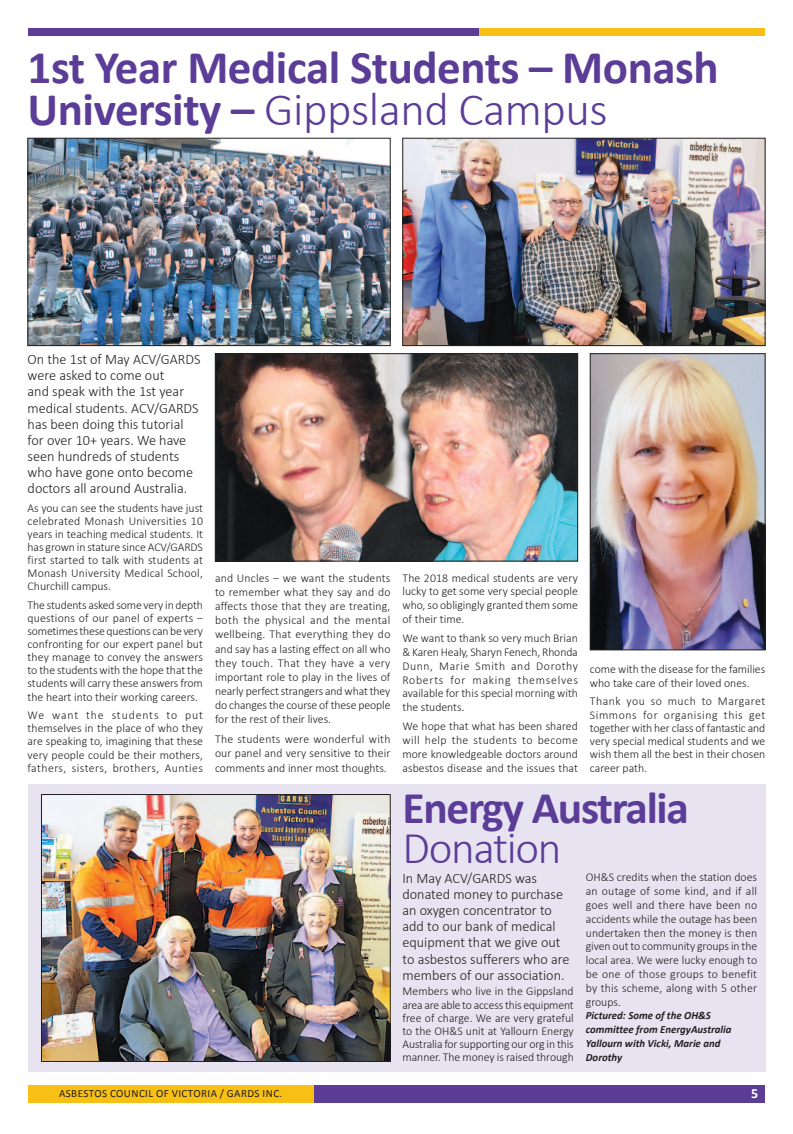
<style>
.page{position:relative;width:793px;height:1134px;background:#fff}
.page>*{position:absolute;margin:0;border:0;box-sizing:border-box;transform-origin:0 0}
.CalibriHeading{font:700 47px/42px "Calibri";letter-spacing:-.01em;color:#5b3d98}
.CalibriHeading-2{font:700 45.5px/40px "Calibri";letter-spacing:-.03em;color:#5b3d98}
.New_Intro{font:300 14.5px/16.1px "Calibri";color:#231f20}
.XX_Default_Paragraph{font:700 14px "Calibri";color:#fff}
.NewBody{font:300 12px/13.1px "Calibri";color:#231f20;text-align:justify}
.New_Caption{font:italic 700 11px/13.8px "Calibri";color:#231f20}
.XX_Default_Paragraph-2{font:11px "Calibri";letter-spacing:.04em;color:#231f20}
.s1{font-weight:300}
</style>
<div class="page">
<div style="left:28px;top:28px;width:451px;height:8px;background:#5b3d98"></div>
<div style="left:479px;top:28px;width:286px;height:8px;background:#f8bf14"></div>
<div style="left:313px;top:1086px;width:452px;height:17px;background:#5b3d98"></div>
<div style="left:28px;top:1086px;width:285px;height:17px;background:#f8bf14"></div>
<div style="left:28px;top:784px;width:737px;height:287px;background:#e7e3f1"></div>
<img style="left:43px;top:796px;width:345px;height:264px">
<div style="left:41px;top:794px;width:349px;height:268px;border:1px solid #231f20"></div>
<img style="left:30px;top:140px;width:358px;height:204px">
<div style="left:28px;top:138px;width:362px;height:208px;border:1px solid #231f20"></div>
<img style="left:404px;top:140px;width:359px;height:204px">
<div style="left:402px;top:138px;width:363px;height:208px;border:1px solid #231f20"></div>
<img style="left:217px;top:355px;width:358px;height:204px">
<div style="left:215px;top:353px;width:362px;height:208px;border:1px solid #231f20"></div>
<img style="left:591px;top:355px;width:172px;height:293px">
<div style="left:589px;top:353px;width:176px;height:297px;border:1px solid #231f20"></div>
<p class="CalibriHeading" style="left:28px;top:46px;width:692px">1st Year Medical Students – Monash<br>University – <span class="s1">Gippsland Campus</span></p>
<p class="New_Intro" style="left:28px;top:351px;width:174px">On the 1st of May ACV/GARDS were asked to come out<br>and speak with the 1st year medical students. ACV/GARDS has been doing this tutorial for over 10+ years. We have seen hundreds of students who have gone onto become doctors all around Australia.</p>
<p class="NewBody" style="left:28px;top:501px;width:177px">As you can see the students have just celebrated Monash Universities 10 years in teaching medical students. It has grown in stature since ACV/GARDS first started to talk with students at Monash University Medical School, Churchill campus.</p>
<p class="NewBody" style="left:28px;top:598px;width:177px">The students asked some very in depth questions of our panel of experts – sometimes these questions can be very confronting for our expert panel but they manage to convey the answers to the students with the hope that the students will carry these answers from the heart into their working careers.</p>
<p class="NewBody" style="left:28px;top:709px;width:177px">We want the students to put themselves in the place of who they are speaking to, imagining that these very people could be their mothers, fathers, sisters, brothers, Aunties</p>
<p class="NewBody" style="left:215px;top:570px;width:177px;line-height:14.2px">and Uncles – we want the students to remember what they say and do affects those that they are treating, both the physical and the mental wellbeing. That everything they do and say has a lasting effect on all who they touch. That they have a very important role to play in the lives of nearly perfect strangers and what they do changes the course of these people for the rest of their lives.</p>
<p class="NewBody" style="left:215px;top:732px;width:177px;line-height:14.2px">The students were wonderful with our panel and very sensitive to their comments and inner most thoughts.</p>
<p class="NewBody" style="left:402px;top:571px;width:177px;line-height:13.7px">The 2018 medical students are very lucky to get some very special people who, so obligingly granted them some of their time.</p>
<p class="NewBody" style="left:402px;top:631px;width:177px;line-height:13.7px">We want to thank so very much Brian &amp; Karen Healy, Sharyn Fenech, Rhonda Dunn, Marie Smith and Dorothy Roberts for making themselves available for this special morning with the students.</p>
<p class="NewBody" style="left:402px;top:719px;width:177px;line-height:13.7px">We hope that what has been shared will help the students to become more knowledgeable doctors around asbestos disease and the issues that</p>
<p class="NewBody" style="left:589px;top:663px;width:177px">come with the disease for the families who take care of their loved ones.</p>
<p class="NewBody" style="left:589px;top:695px;width:177px">Thank you so much to Margaret Simmons for organising this get together with her class of fantastic and very special medical students and we wish them all the best in their chosen career path.</p>
<p class="CalibriHeading-2" style="left:402px;top:788px;width:288px">Energy Australia<br><span class="s1">Donation</span></p>
<p class="New_Intro" style="left:402px;top:870px;width:168px">In May ACV/GARDS was donated money to purchase an oxygen concentrator to add to our bank of medical equipment that we give out to asbestos sufferers who are members of our association.</p>
<p class="NewBody" style="left:402px;top:985px;width:173px">Members who live in the Gippsland area are able to access this equipment free of charge. We are very grateful to the OH&amp;S unit at Yallourn Energy Australia for supporting our org in this manner. The money is raised through</p>
<p class="NewBody" style="left:585px;top:870px;width:173px;line-height:13.8px">OH&amp;S credits when the station does an outage of some kind, and if all goes well and there have been no accidents while the outage has been undertaken then the money is then given out to community groups in the local area. We were lucky enough to be one of those groups to benefit by this scheme, along with 5 other groups.</p>
<p class="New_Caption" style="left:585px;top:1009px;width:147px">Pictured: Some of the OH&amp;S committee from EnergyAustralia<br>Yallourn with Vicki, Marie and<br>Dorothy</p>
<p class="XX_Default_Paragraph-2" style="left:59px;top:1087px;width:224px">ASBESTOS COUNCIL OF VICTORIA / GARDS INC.</p>
<p class="XX_Default_Paragraph" style="left:750px;top:1085px;width:9px">5</p>
</div>
